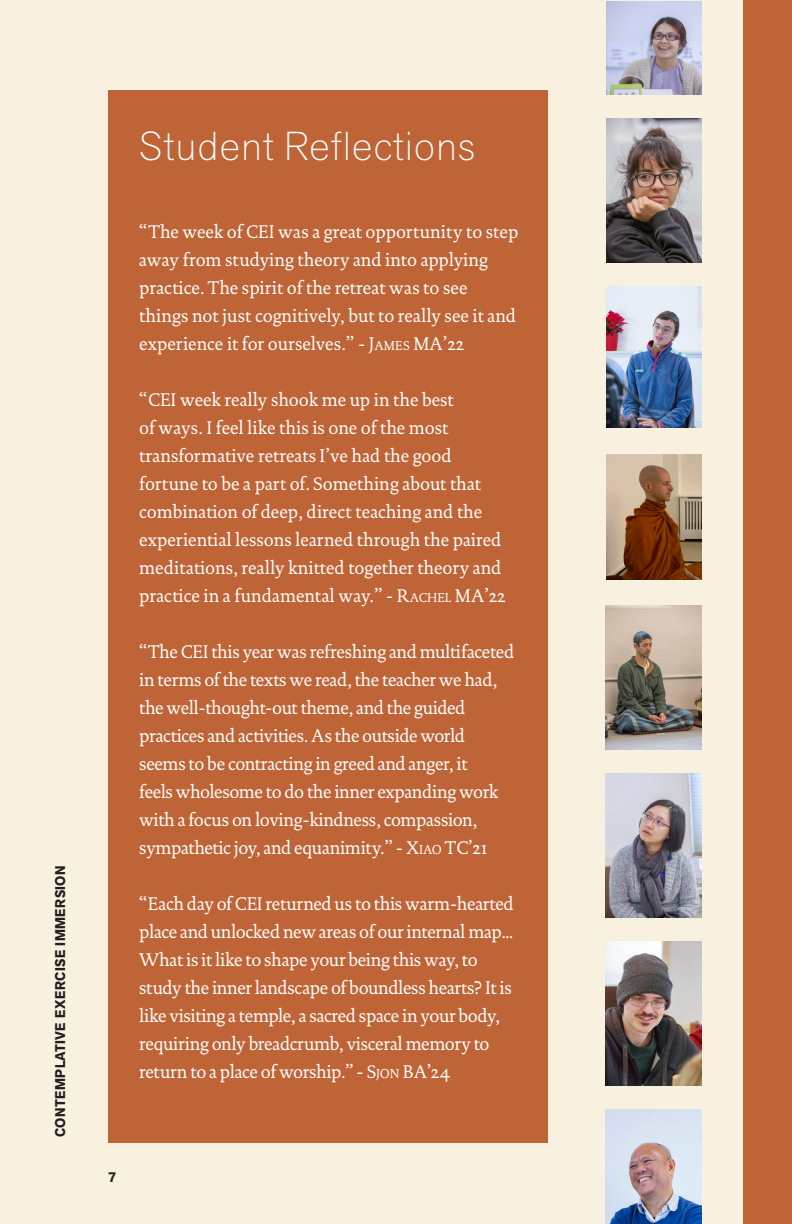
<style>
.page{position:relative;width:792px;height:1224px;background:#f8f1df}
.page>*{position:absolute;margin:0;border:0;box-sizing:border-box;transform-origin:0 0}
.t1{font:200 40px "Akzid Grtsk Next";letter-spacing:.035em;color:#fff}
.text{font:18.6px/28px "DTL Documenta ST";letter-spacing:-.01em;color:#fff;scale:.96 1}
.t2{font:700 14px "Akzid Grtsk Next";letter-spacing:.03em;color:#231f20;scale:.96 1}
.s1{font-style:inherit}
.s2{font-size:13px}
</style>
<div class="page">
<div style="left:743px;top:0;width:49px;height:1224px;background:#be6437"></div>
<div style="left:108px;top:90px;width:440px;height:1053px;background:#be6437"></div>
<img style="left:606px;top:605px;width:96px;height:144px">
<img style="left:606px;top:774px;width:96px;height:144px">
<img style="left:606px;top:942px;width:96px;height:144px">
<img style="left:606px;top:1110px;width:96px;height:114px">
<img style="left:606px;top:1px;width:96px;height:94px">
<img style="left:606px;top:119px;width:96px;height:144px">
<img style="left:606px;top:287px;width:96px;height:140px">
<img style="left:606px;top:455px;width:96px;height:125px">
<p class="t2" style="left:51px;top:1137px;width:285px;rotate:-90deg">CONTEMPLATIVE EXERCISE IMMERSION</p>
<p class="t1" style="left:139px;top:120px;width:337px">Student Reflections</p>
<p class="text" style="left:139px;top:218px;width:396px">“The week of CEI was a great opportunity to step away from studying theory and into applying practice. The spirit of the retreat was to see things not just cognitively, but to really see it and experience it for ourselves.” - <span class="s1">J</span><span class="s2">AMES</span> <span class="s1">MA’22</span></p>
<p class="text" style="left:139px;top:386px;width:383px">“CEI week really shook me up in the best<br>of ways. I feel like this is one of the most transformative retreats I’ve had the good fortune to be a part of. Something about that combination of deep, direct teaching and the experiential lessons learned through the paired meditations, really knitted together theory and practice in a fundamental way.” - <span class="s1">R</span><span class="s2">ACHEL</span> <span class="s1">MA’22</span></p>
<p class="text" style="left:139px;top:638px;width:392px">“The CEI this year was refreshing and multifaceted in terms of the texts we read, the teacher we had, the well-thought-out theme, and the guided practices and activities. As the outside world seems to be contracting in greed and anger, it<br>feels wholesome to do the inner expanding work with a focus on loving-kindness, compassion, sympathetic joy, and equanimity.” <span class="s1">- X</span><span class="s2">IAO</span> <span class="s1">TC’21</span></p>
<p class="text" style="left:139px;top:890px;width:392px">“Each day of CEI returned us to this warm-hearted place and unlocked new areas of our internal map...<br>What is it like to shape your being this way, to study the inner landscape of boundless hearts? It is like visiting a temple, a sacred space in your body, requiring only breadcrumb, visceral memory to return to a place of worship.” <span class="s1">- S</span><span class="s2">JON</span> <span class="s1">BA’24</span></p>
<p class="t2" style="left:108px;top:1168px;width:10px">7</p>
</div>
